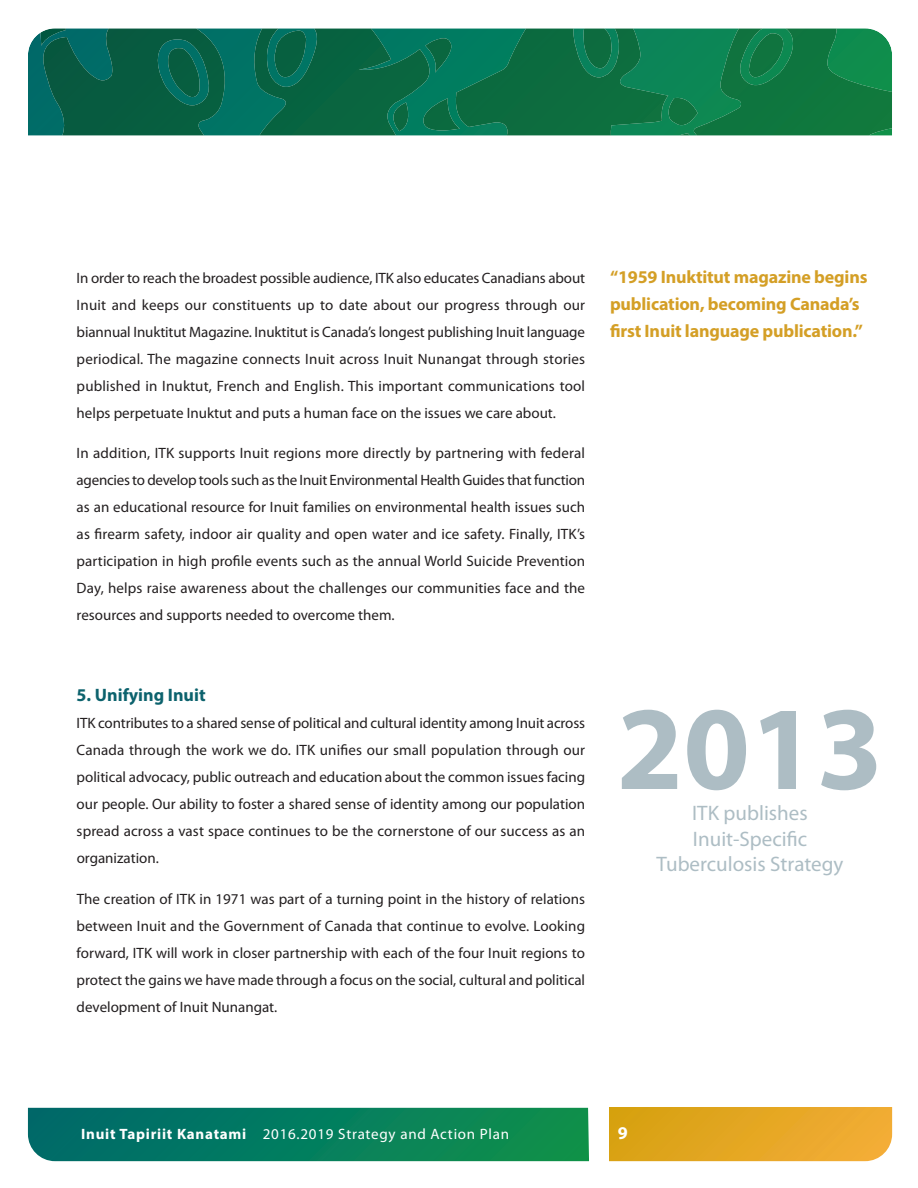
<style>
.page{position:relative;width:918px;height:1188px;background:#fff}
.page>*{position:absolute;margin:0;border:0;box-sizing:border-box;transform-origin:0 0}
.t1{font:700 120px "Myriad Pro";color:#adbdc4}
.t2{font:21px/25.2px "Myriad Pro";color:#adbdc4;text-align:center}
.t3{font:700 18px/27px "Myriad Pro";letter-spacing:-.01em;color:#d49f26}
.t4{font:700 18px "Myriad Pro";color:#0c626d}
.t5{font:700 18px "Myriad Pro";color:#fff}
.t6{font:15px/27px "Myriad Pro";color:#231f20;text-align:justify}
.t7{font:15px "Myriad Pro";letter-spacing:.05em;color:#fff}
.s1{font-weight:700}
</style>
<div class="page">
<svg style="left:609px;top:1108px;width:283px;height:53px;background:#e4a725"></svg>
<svg style="left:28px;top:1108px;width:561px;height:53px;background:#077d5d"></svg>
<svg style="left:28px;top:28px;width:223px;height:107px;background:#0b766c"></svg>
<svg style="left:36px;top:28px;width:197px;height:107px;background:#08634e"></svg>
<svg style="left:251px;top:28px;width:641px;height:107px;background:#0d754a"></svg>
<p class="t6" style="left:77px;top:265px;width:510px">In order to reach the broadest possible audience, ITK also educates Canadians about Inuit and keeps our constituents up to date about our progress through our biannual Inuktitut Magazine. Inuktitut is Canada’s longest publishing Inuit language periodical. The magazine connects Inuit across Inuit Nunangat through stories published in Inuktut, French and English. This important communications tool helps perpetuate Inuktut and puts a human face on the issues we care about.</p>
<p class="t6" style="left:77px;top:441px;width:510px">In addition, ITK supports Inuit regions more directly by partnering with federal agencies to develop tools such as the Inuit Environmental Health Guides that function as an educational resource for Inuit families on environmental health issues such as firearm safety, indoor air quality and open water and ice safety. Finally, ITK’s participation in high profile events such as the annual World Suicide Prevention Day, helps raise awareness about the challenges our communities face and the resources and supports needed to overcome them.</p>
<p class="t3" style="left:610px;top:265px;width:259px">“1959 Inuktitut magazine begins publication, becoming Canada’s first Inuit language publication.”</p>
<p class="t4" style="left:77px;top:688px;width:131px">5. Unifying Inuit</p>
<p class="t6" style="left:77px;top:711px;width:510px">ITK contributes to a shared sense of political and cultural identity among Inuit across Canada through the work we do. ITK unifies our small population through our political advocacy, public outreach and education about the common issues facing our people. Our ability to foster a shared sense of identity among our population spread across a vast space continues to be the cornerstone of our success as an organization.</p>
<p class="t6" style="left:77px;top:886px;width:510px">The creation of ITK in 1971 was part of a turning point in the history of relations between Inuit and the Government of Canada that continue to evolve. Looking forward, ITK will work in closer partnership with each of the four Inuit regions to protect the gains we have made through a focus on the social, cultural and political development of Inuit Nunangat.</p>
<h1 class="t1" style="left:617px;top:704px;width:268px">2013</h1>
<h2 class="t2" style="left:657px;top:803px;width:188px">ITK publishes<br>Inuit-Specific<br>Tuberculosis Strategy</h2>
<p class="t7" style="left:81px;top:1128px;width:430px"><span class="s1">Inuit Tapiriit Kanatami</span> 2016.2019 Strategy and Action Plan</p>
<p class="t5" style="left:618px;top:1127px;width:11px">9</p>
</div>
